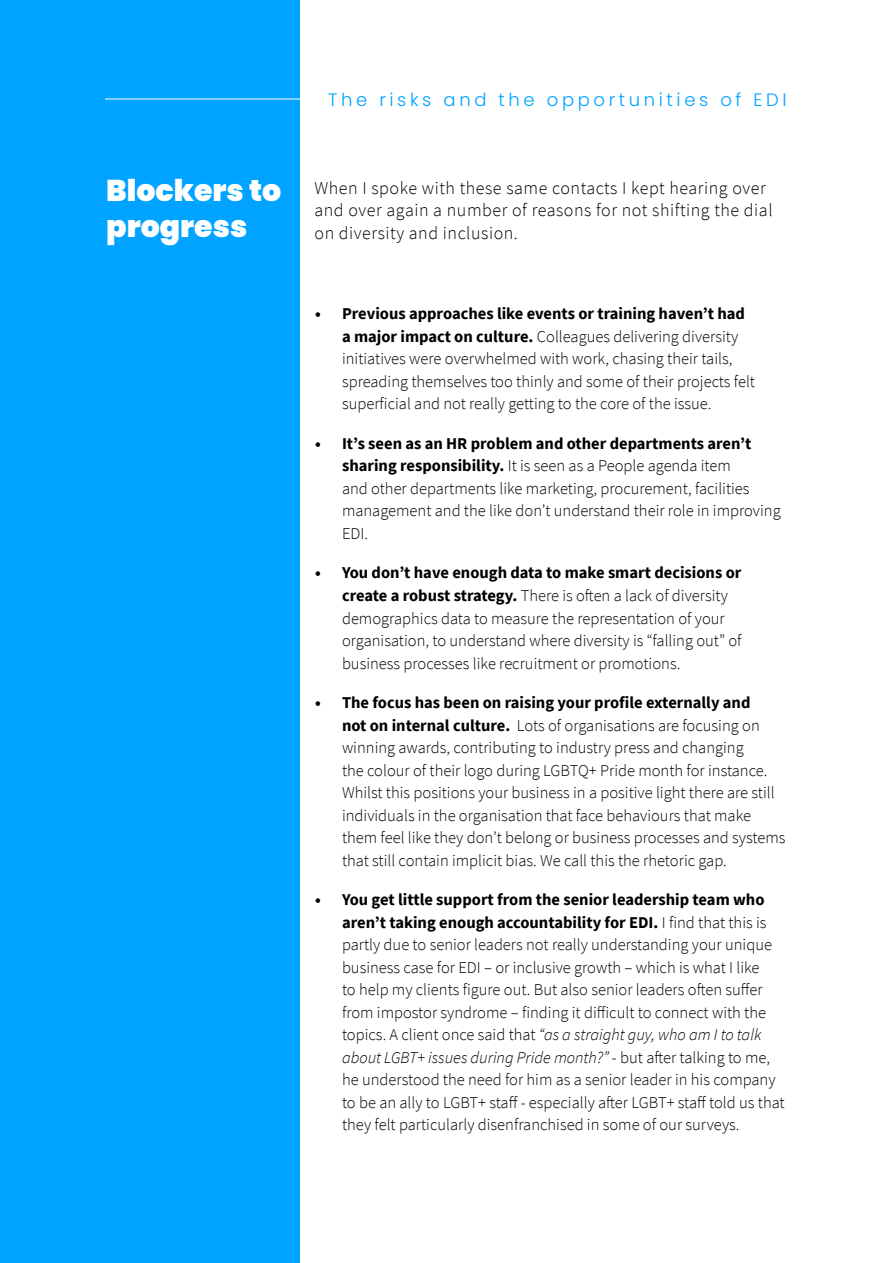
<style>
.page{position:relative;width:893px;height:1263px;background:#fff}
.page>*{position:absolute;margin:0;border:0;box-sizing:border-box;transform-origin:0 0}
.t1{font:900 30px/36px "Poppins";color:#fff}
.t2{font:300 18px/22.5px "Source Sans Pro";letter-spacing:.03em;color:#000}
.t3{font:300 18px "Poppins";letter-spacing:.2em;color:#00a3ff}
.t4{font:300 16.5px/22.5px "Source Sans Pro";color:#000}
.s1{font-weight:700}
.s2{font-style:italic}
</style>
<div class="page">
<div style="left:0;top:0;width:299px;height:1263px;background:#00a3ff"></div>
<hr style="left:105px;top:99px;width:200px;height:1px;background:#fff">
<p class="t3" style="left:328px;top:90px;width:460px">The risks and the opportunities of EDI</p>
<h1 class="t1" style="left:106px;top:173px;width:176px">Blockers to progress</h1>
<p class="t2" style="left:314px;top:176px;width:460px">When I spoke with these same contacts I kept hearing over and over again a number of reasons for not shifting the dial on diversity and inclusion.</p>
<p class="t4" style="left:342px;top:303px;width:415px;text-indent:-27px"><span class="s1">• Previous approaches like events or training haven’t had a major impact on culture.</span> Colleagues delivering diversity initiatives were overwhelmed with work, chasing their tails, spreading themselves too thinly and some of their projects felt superficial and not really getting to the core of the issue.</p>
<p class="t4" style="left:342px;top:432px;width:440px;text-indent:-27px"><span class="s1">• It’s seen as an HR problem and other departments aren’t sharing responsibility.</span> It is seen as a People agenda item<br>and other departments like marketing, procurement, facilities management and the like don’t understand their role in improving EDI.</p>
<p class="t4" style="left:342px;top:562px;width:401px;text-indent:-27px"><span class="s1">• You don’t have enough data to make smart decisions or create a robust strategy.</span> There is often a lack of diversity demographics data to measure the representation of your organisation, to understand where diversity is “falling out” of business processes like recruitment or promotions.</p>
<p class="t4" style="left:342px;top:691px;width:445px;text-indent:-27px"><span class="s1">• The focus has been on raising your profile externally and<br>not on internal culture.</span> Lots of organisations are focusing on winning awards, contributing to industry press and changing<br>the colour of their logo during LGBTQ+ Pride month for instance.<br>Whilst this positions your business in a positive light there are still individuals in the organisation that face behaviours that make them feel like they don’t belong or business processes and systems that still contain implicit bias. We call this the rhetoric gap.</p>
<p class="t4" style="left:342px;top:888px;width:444px;text-indent:-27px"><span class="s1">• You get little support from the senior leadership team who aren’t taking enough accountability for EDI.</span> I find that this is partly due to senior leaders not really understanding your unique business case for EDI – or inclusive growth – which is what I like<br>to help my clients figure out. But also senior leaders often suffer from impostor syndrome – finding it difficult to connect with the topics. A client once said that <span class="s2">“as a straight guy, who am I to talk about LGBT+ issues during Pride month?”</span> - but after talking to me, he understood the need for him as a senior leader in his company to be an ally to LGBT+ staff - especially after LGBT+ staff told us that they felt particularly disenfranchised in some of our surveys.</p>
</div>
